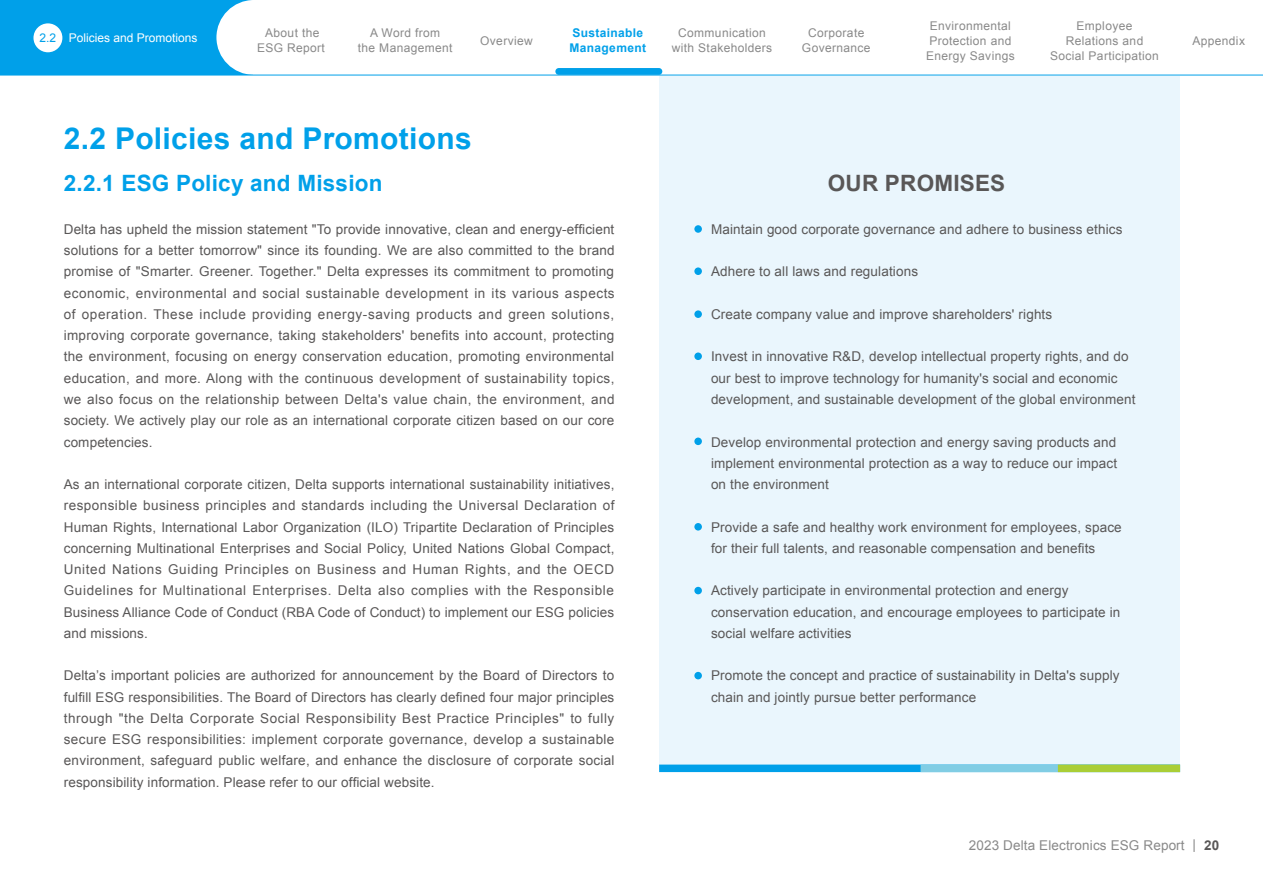
<style>
.page{position:relative;width:1263px;height:893px;background:#fff}
.page>*{position:absolute;margin:0;border:0;box-sizing:border-box;transform-origin:0 0}
.t1{font:700 30px "Arial";letter-spacing:.01em;color:#00a0e9}
.t2{font:700 22.5px "Arial";letter-spacing:.01em;color:#00a0e9}
.t3{font:700 22.5px "Arial";letter-spacing:.01em;color:#595757}
.t4{font:13.5px/21.3px "Arial";letter-spacing:.01em;color:#595757;text-align:justify}
.t5{font:13.5px "Arial";letter-spacing:.01em;color:#898989}
.t6{font:12px/15px "Arial";letter-spacing:.03em;color:#898989;text-align:center}
.t7{font:12px "Arial";color:#fff}
.t8{font:700 12px/15px "Arial";letter-spacing:.03em;color:#00a0e9}
.s1{color:#00a0e9}
.s2{font-weight:700;color:#595757}
</style>
<div class="page">
<div style="left:0;top:0;width:253px;height:75px;background:#00a0e9"></div>
<div style="left:216px;top:0;width:75px;height:75px;background:#fff;border-radius:50%"></div>
<div style="left:33px;top:23px;width:29px;height:29px;background:#fff;border-radius:50%"></div>
<hr style="left:0;top:75px;width:1263px;height:1px;background:#00a0e9">
<div style="left:555px;top:68px;width:107px;height:7px;background:#00a0e9;border-radius:3px"></div>
<div style="left:659px;top:77px;width:521px;height:693px;background:#eaf6fd"></div>
<div style="left:659px;top:765px;width:521px;height:7px;background:#00a0e9"></div>
<div style="left:920px;top:765px;width:260px;height:7px;background:#81cde4"></div>
<div style="left:1058px;top:765px;width:122px;height:7px;background:#aace36"></div>
<div style="left:694px;top:225px;width:8px;height:8px;background:#00a0e9;border-radius:50%"></div>
<div style="left:694px;top:267px;width:8px;height:8px;background:#00a0e9;border-radius:50%"></div>
<div style="left:694px;top:310px;width:8px;height:8px;background:#00a0e9;border-radius:50%"></div>
<div style="left:694px;top:352px;width:8px;height:8px;background:#00a0e9;border-radius:50%"></div>
<div style="left:694px;top:438px;width:8px;height:7px;background:#00a0e9;border-radius:50%"></div>
<div style="left:694px;top:523px;width:8px;height:8px;background:#00a0e9;border-radius:50%"></div>
<div style="left:694px;top:587px;width:8px;height:7px;background:#00a0e9;border-radius:50%"></div>
<div style="left:694px;top:672px;width:8px;height:7px;background:#00a0e9;border-radius:50%"></div>
<p class="t7" style="left:40px;top:30px;width:160px"><span class="s1">2.2</span> Policies and Promotions</p>
<p class="t6" style="left:257px;top:25px;width:69px">About the<br>ESG Report</p>
<p class="t6" style="left:358px;top:25px;width:96px">A Word from<br>the Management</p>
<p class="t6" style="left:480px;top:33px;width:54px">Overview</p>
<p class="t8" style="left:569px;top:25px;width:78px">Sustainable<br>Management</p>
<p class="t6" style="left:672px;top:25px;width:102px">Communication with Stakeholders</p>
<p class="t6" style="left:802px;top:25px;width:70px">Corporate<br>Governance</p>
<p class="t6" style="left:926px;top:18px;width:90px">Environmental<br>Protection and<br>Energy Savings</p>
<p class="t6" style="left:1050px;top:18px;width:110px">Employee<br>Relations and<br>Social Participation</p>
<h1 class="t1" style="left:64px;top:119px;width:409px">2.2 Policies and Promotions</h1>
<h2 class="t2" style="left:64px;top:169px;width:320px">2.2.1 ESG Policy and Mission</h2>
<p class="t4" style="left:64px;top:219px;width:552px">Delta has upheld the mission statement "To provide innovative, clean and energy-efficient solutions for a better tomorrow" since its founding. We are also committed to the brand promise of "Smarter. Greener. Together." Delta expresses its commitment to promoting economic, environmental and social sustainable development in its various aspects of operation. These include providing energy-saving products and green solutions, improving corporate governance, taking stakeholders' benefits into account, protecting the environment, focusing on energy conservation education, promoting environmental education, and more. Along with the continuous development of sustainability topics, we also focus on the relationship between Delta's value chain, the environment, and society. We actively play our role as an international corporate citizen based on our core competencies.</p>
<p class="t4" style="left:64px;top:474px;width:552px">As an international corporate citizen, Delta supports international sustainability initiatives, responsible business principles and standards including the Universal Declaration of Human Rights, International Labor Organization (ILO) Tripartite Declaration of Principles concerning Multinational Enterprises and Social Policy, United Nations Global Compact, United Nations Guiding Principles on Business and Human Rights, and the OECD Guidelines for Multinational Enterprises. Delta also complies with the Responsible Business Alliance Code of Conduct (RBA Code of Conduct) to implement our ESG policies and missions.</p>
<p class="t4" style="left:64px;top:665px;width:552px">Delta’s important policies are authorized for announcement by the Board of Directors to fulfill ESG responsibilities. The Board of Directors has clearly defined four major principles through "the Delta Corporate Social Responsibility Best Practice Principles" to fully secure ESG responsibilities: implement corporate governance, develop a sustainable environment, safeguard public welfare, and enhance the disclosure of corporate social responsibility information. Please refer to our official website.</p>
<h2 class="t3" style="left:828px;top:169px;width:179px">OUR PROMISES</h2>
<p class="t4" style="left:695px;top:219px;width:429px">• Maintain good corporate governance and adhere to business ethics</p>
<p class="t4" style="left:695px;top:261px;width:224px">• Adhere to all laws and regulations</p>
<p class="t4" style="left:695px;top:304px;width:358px">• Create company value and improve shareholders' rights</p>
<p class="t4" style="left:711px;top:346px;width:426px;text-align:left;text-indent:-16px">• Invest in innovative R&amp;D, develop intellectual property rights, and do our best to improve technology for humanity's social and economic development, and sustainable development of the global environment</p>
<p class="t4" style="left:711px;top:431px;width:408px;text-indent:-16px">• Develop environmental protection and energy saving products and implement environmental protection as a way to reduce our impact on the environment</p>
<p class="t4" style="left:711px;top:516px;width:412px;text-indent:-16px">• Provide a safe and healthy work environment for employees, space for their full talents, and reasonable compensation and benefits</p>
<p class="t4" style="left:711px;top:580px;width:411px;text-align:left;text-indent:-16px">• Actively participate in environmental protection and energy conservation education, and encourage employees to participate in social welfare activities</p>
<p class="t4" style="left:711px;top:665px;width:410px;text-indent:-16px">• Promote the concept and practice of sustainability in Delta's supply chain and jointly pursue better performance</p>
<p class="t6" style="left:1192px;top:33px;width:54px">Appendix</p>
<p class="t5" style="left:969px;top:836px;width:252px">2023 Delta Electronics ESG Report | <span class="s2">20</span></p>
</div>
